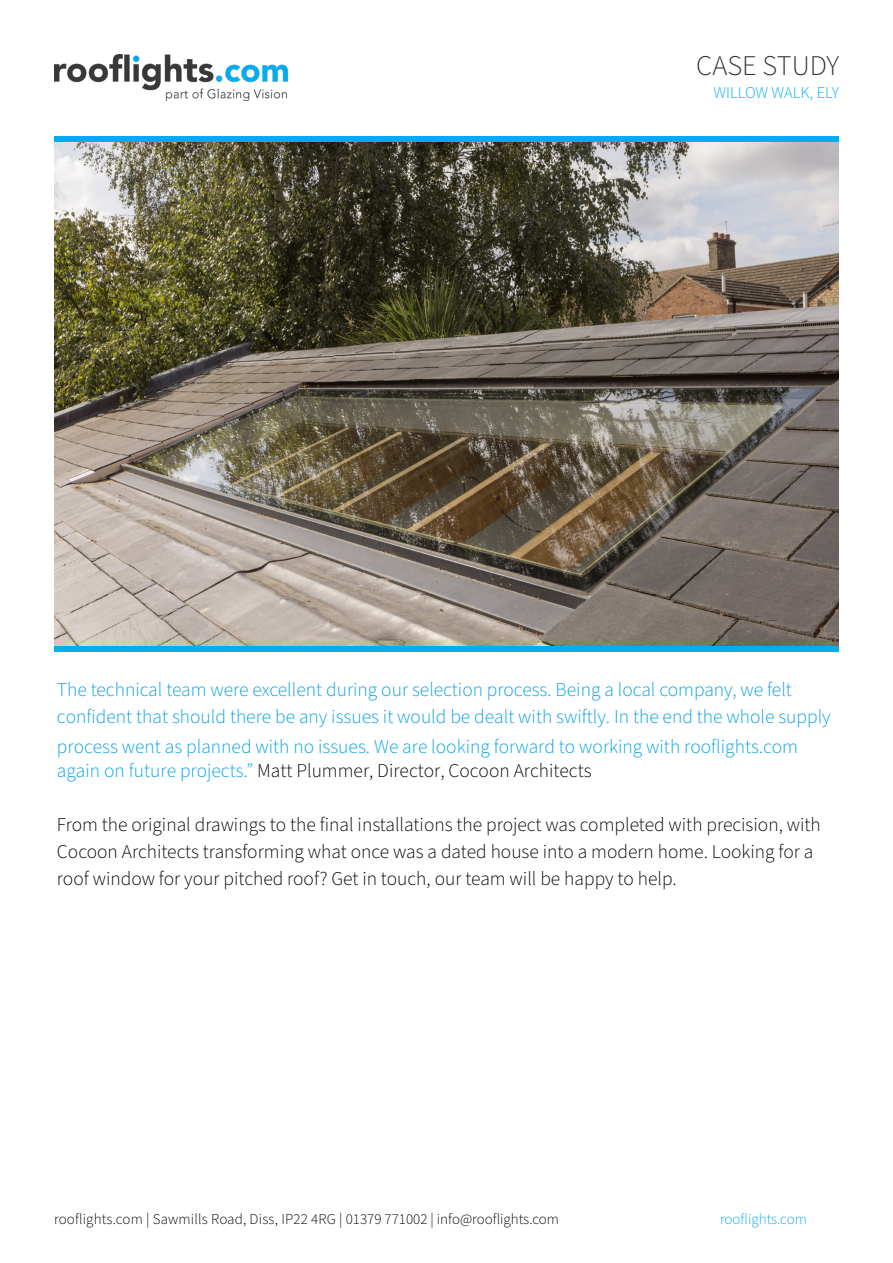
<style>
.page{position:relative;width:893px;height:1263px;background:#fff}
.page>*{position:absolute;margin:0;border:0;box-sizing:border-box;transform-origin:0 0}
.t1{font:300 28.5px "Source Sans Pro";color:#323132}
.t2{font:300 19.5px/27px "Source Sans Pro";color:#009fe3}
.t3{font:300 19.5px/27px "Source Sans Pro";color:#000}
.t4{font:300 16.5px "Source Sans Pro";color:#02acef}
.t5{font:300 15px "Source Sans Pro";color:#000}
.t6{font:300 15px "Source Sans Pro";color:#02acef}
.s1{color:#000}
</style>
<div class="page">
<img style="left:54px;top:54px;width:234px;height:46px">
<img style="left:54px;top:141px;width:785px;height:505px">
<div style="left:54px;top:136px;width:785px;height:5px;background:#02acef"></div>
<div style="left:54px;top:646px;width:785px;height:6px;background:#02acef"></div>
<h1 class="t1" style="left:696px;top:47px;width:144px">CASE STUDY</h1>
<p class="t4" style="left:713px;top:81px;width:127px">WILLOW WALK, ELY</p>
<p class="t2" style="left:57px;top:677px;width:775px">The technical team were excellent during our selection process. Being a local company, we felt confident that should there be any issues it would be dealt with swiftly. In the end the whole supply</p>
<p class="t2" style="left:57px;top:734px;width:743px;line-height:24.6px">process went as planned with no issues. We are looking forward to working with rooflights.com again on future projects.” <span class="s1">Matt Plummer, Director, Cocoon Architects</span></p>
<p class="t3" style="left:57px;top:812px;width:765px">From the original drawings to the final installations the project was completed with precision, with<br>Cocoon Architects transforming what once was a dated house into a modern home. Looking for a roof window for your pitched roof? Get in touch, our team will be happy to help.</p>
<p class="t5" style="left:54px;top:1209px;width:507px">rooflights.com | Sawmills Road, Diss, IP22 4RG | 01379 771002 | info@rooflights.com</p>
<p class="t6" style="left:720px;top:1209px;width:88px">rooflights.com</p>
</div>
